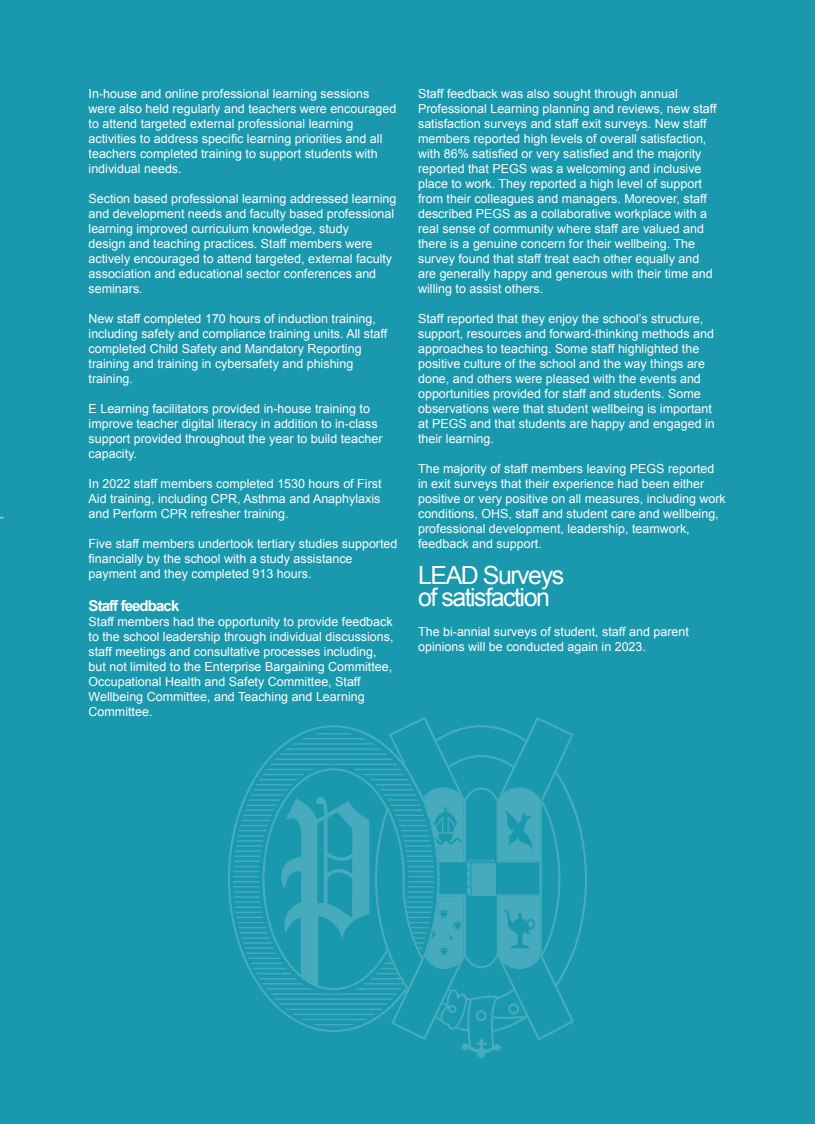
<style>
.page{position:relative;width:815px;height:1124px;background:#fff}
.page>*{position:absolute;margin:0;border:0;box-sizing:border-box;transform-origin:0 0}
.t1{font:25px/21.2px "Arial";letter-spacing:-.06em;color:#fff}
.t2{font:700 15px "Arial";letter-spacing:-.06em;color:#fff}
.t3{font:12.5px/15px "Arial";color:#fff}
</style>
<div class="page">
<div style="left:0;top:0;width:815px;height:1123px;background:#1a98ae"></div>
<svg style="left:323px;top:717px;width:264px;height:341px"></svg>
<svg style="left:228px;top:725px;width:212px;height:306px"></svg>
<p class="t3" style="left:89px;top:86px;width:309px">In-house and online professional learning sessions were also held regularly and teachers were encouraged to attend targeted external professional learning activities to address specific learning priorities and all teachers completed training to support students with individual needs.</p>
<p class="t3" style="left:89px;top:191px;width:309px">Section based professional learning addressed learning and development needs and faculty based professional learning improved curriculum knowledge, study<br>design and teaching practices. Staff members were actively encouraged to attend targeted, external faculty association and educational sector conferences and seminars.</p>
<p class="t3" style="left:89px;top:311px;width:300px">New staff completed 170 hours of induction training, including safety and compliance training units. All staff completed Child Safety and Mandatory Reporting training and training in cybersafety and phishing training.</p>
<p class="t3" style="left:89px;top:401px;width:295px">E Learning facilitators provided in-house training to improve teacher digital literacy in addition to in-class support provided throughout the year to build teacher capacity.</p>
<p class="t3" style="left:89px;top:476px;width:294px;text-align:justify">In 2022 staff members completed 1530 hours of First Aid training, including CPR, Asthma and Anaphylaxis and Perform CPR refresher training.</p>
<p class="t3" style="left:89px;top:536px;width:310px">Five staff members undertook tertiary studies supported financially by the school with a study assistance payment and they completed 913 hours.</p>
<p class="t2" style="left:89px;top:596px;width:92px">Staff feedback</p>
<p class="t3" style="left:89px;top:614px;width:306px">Staff members had the opportunity to provide feedback to the school leadership through individual discussions, staff meetings and consultative processes including, but not limited to the Enterprise Bargaining Committee, Occupational Health and Safety Committee, Staff Wellbeing Committee, and Teaching and Learning Committee.</p>
<p class="t3" style="left:418px;top:86px;width:300px">Staff feedback was also sought through annual Professional Learning planning and reviews, new staff satisfaction surveys and staff exit surveys. New staff members reported high levels of overall satisfaction, with 86% satisfied or very satisfied and the majority reported that PEGS was a welcoming and inclusive place to work. They reported a high level of support from their colleagues and managers. Moreover, staff described PEGS as a collaborative workplace with a real sense of community where staff are valued and there is a genuine concern for their wellbeing. The survey found that staff treat each other equally and are generally happy and generous with their time and willing to assist others.</p>
<p class="t3" style="left:418px;top:311px;width:298px">Staff reported that they enjoy the school’s structure, support, resources and forward-thinking methods and approaches to teaching. Some staff highlighted the positive culture of the school and the way things are done, and others were pleased with the events and opportunities provided for staff and students. Some observations were that student wellbeing is important at PEGS and that students are happy and engaged in their learning.</p>
<p class="t3" style="left:418px;top:461px;width:309px">The majority of staff members leaving PEGS reported in exit surveys that their experience had been either positive or very positive on all measures, including work conditions, OHS, staff and student care and wellbeing, professional development, leadership, teamwork, feedback and support.</p>
<h1 class="t1" style="left:418px;top:565px;width:148px">LEAD Surveys of satisfaction</h1>
<p class="t3" style="left:418px;top:623px;width:272px">The bi-annial surveys of student, staff and parent opinions will be conducted again in 2023.</p>
</div>
